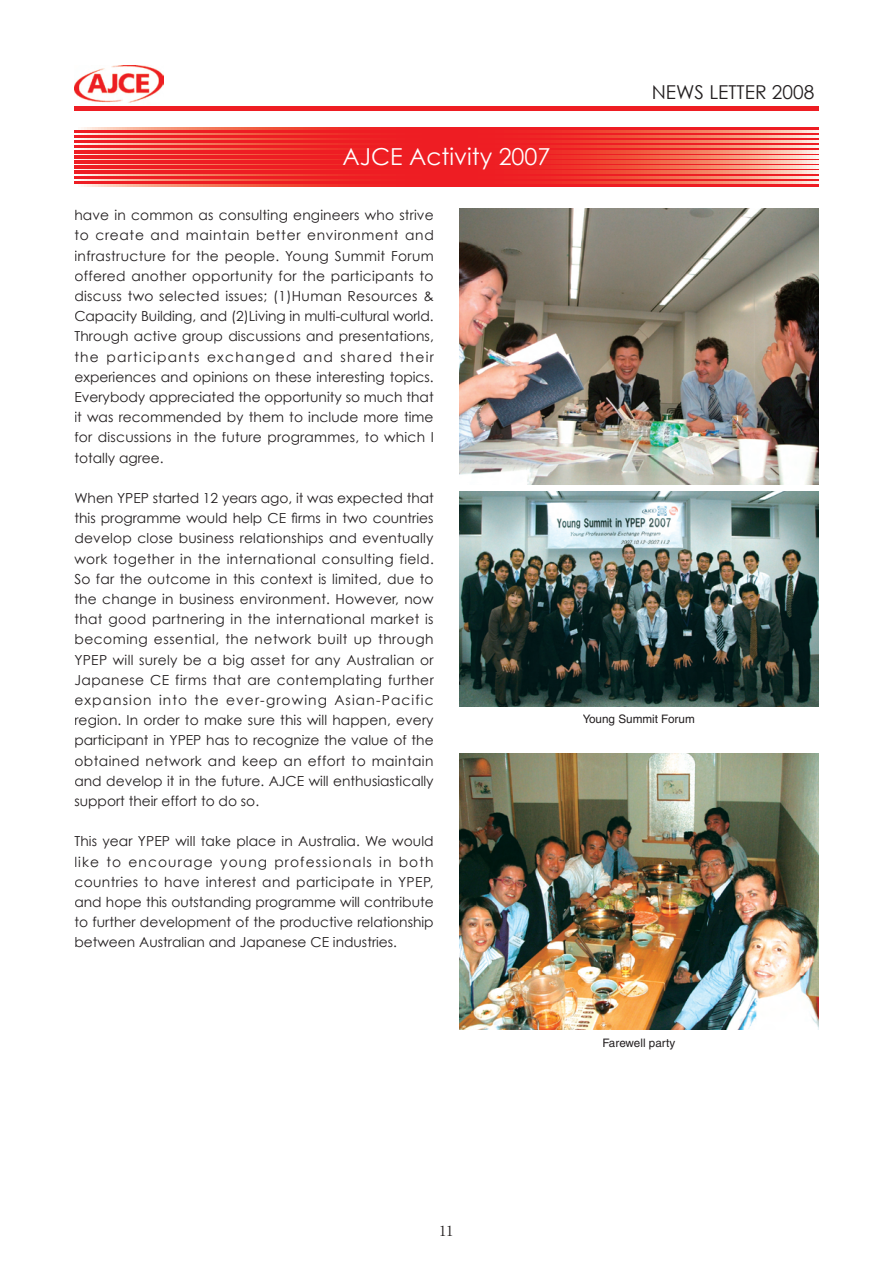
<style>
.page{position:relative;width:893px;height:1263px;background:#fff}
.page>*{position:absolute;margin:0;border:0;box-sizing:border-box;transform-origin:0 0}
.t1{font:23.4px "Century Gothic";color:#fff}
.t2{font:19.2px "Century Gothic";color:#231f20}
.t3{font:13.8px/20.2px "Century Gothic";color:#231f20;text-align:justify}
.t4{font:13.8px "Ryumin Pro";color:#231f20}
.t5{font:11.7px "Helvetica";color:#231f20}
</style>
<div class="page">
<img style="left:74px;top:66px;width:90px;height:37px">
<div style="left:74px;top:106px;width:745px;height:5px;background:#ee1d23"></div>
<img style="left:459px;top:491px;width:360px;height:216px">
<img style="left:459px;top:208px;width:360px;height:276px">
<img style="left:459px;top:754px;width:360px;height:275px">
<svg style="left:74px;top:128px;width:745px;height:58px;background:#f0413d"></svg>
<svg style="left:74px;top:130px;width:745px;height:3px;background:#f0403b"></svg>
<svg style="left:74px;top:135px;width:745px;height:3px;background:#f0403b"></svg>
<svg style="left:74px;top:140px;width:745px;height:3px;background:#f0403b"></svg>
<svg style="left:74px;top:145px;width:745px;height:3px;background:#f0403b"></svg>
<svg style="left:74px;top:151px;width:745px;height:2px"></svg>
<svg style="left:74px;top:156px;width:745px;height:2px"></svg>
<svg style="left:74px;top:161px;width:745px;height:2px"></svg>
<svg style="left:74px;top:166px;width:745px;height:2px"></svg>
<svg style="left:74px;top:171px;width:745px;height:2px"></svg>
<svg style="left:74px;top:176px;width:745px;height:3px;background:#f0403b"></svg>
<svg style="left:74px;top:181px;width:745px;height:3px;background:#f0403b"></svg>
<h1 class="t1" style="left:342px;top:143px;width:210px">AJCE Activity 2007</h1>
<p class="t3" style="left:74px;top:205px;width:361px">have in common as consulting engineers who strive to create and maintain better environment and infrastructure for the people. Young Summit Forum offered another opportunity for the participants to discuss two selected issues; (1)Human Resources &amp; Capacity Building, and (2)Living in multi-cultural world.<br>Through active group discussions and presentations, the participants exchanged and shared their experiences and opinions on these interesting topics.<br>Everybody appreciated the opportunity so much that it was recommended by them to include more time for discussions in the future programmes, to which I totally agree.</p>
<p class="t3" style="left:74px;top:488px;width:361px">When YPEP started 12 years ago, it was expected that this programme would help CE firms in two countries develop close business relationships and eventually work together in the international consulting field.<br>So far the outcome in this context is limited, due to the change in business environment. However, now that good partnering in the international market is becoming essential, the network built up through YPEP will surely be a big asset for any Australian or Japanese CE firms that are contemplating further expansion into the ever-growing Asian-Pacific region. In order to make sure this will happen, every participant in YPEP has to recognize the value of the obtained network and keep an effort to maintain and develop it in the future. AJCE will enthusiastically support their effort to do so.</p>
<p class="t3" style="left:74px;top:831px;width:361px">This year YPEP will take place in Australia. We would like to encourage young professionals in both countries to have interest and participate in YPEP, and hope this outstanding programme will contribute to further development of the productive relationship between Australian and Japanese CE industries.</p>
<h2 class="t2" style="left:652px;top:81px;width:164px">NEWS LETTER 2008</h2>
<p class="t5" style="left:583px;top:712px;width:113px">Young Summit Forum</p>
<p class="t5" style="left:602px;top:1036px;width:74px">Farewell party</p>
<p class="t4" style="left:440px;top:1220px;width:15px">11</p>
</div>
